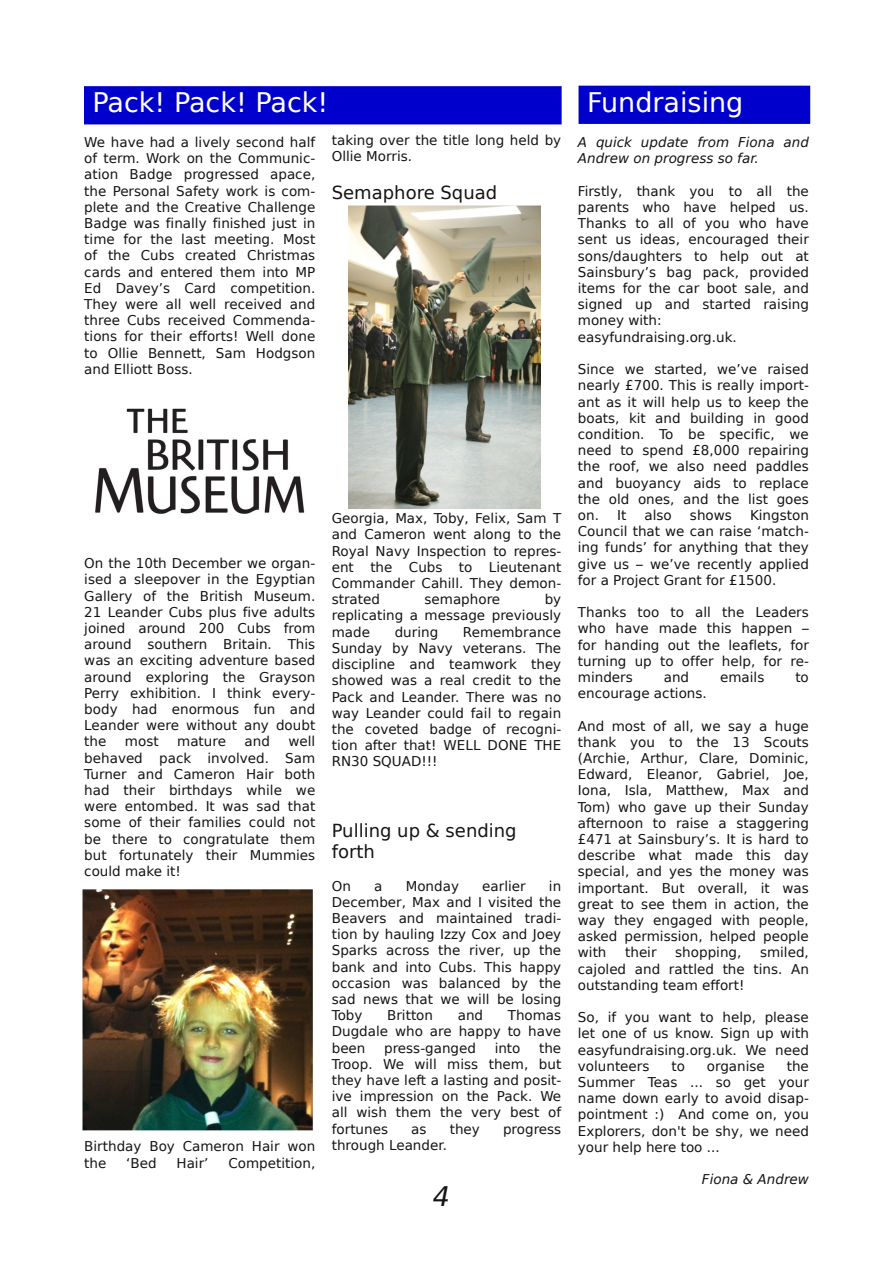
<style>
.page{position:relative;width:893px;height:1263px;background:#fff}
.page>*{position:absolute;margin:0;border:0;box-sizing:border-box;transform-origin:0 0}
.t1{font:27px "Bitstream Vera Sans";color:#fff}
.t2{font:italic 27px "Bitstream Vera Sans";color:#161413}
.t3{font:18px/21.6px "Bitstream Vera Sans";color:#161413}
.t4{font:13.5px/16.2px "Bitstream Vera Sans";color:#161413;text-align:justify}
.t5{font:italic 13.5px/16.2px "Bitstream Vera Sans";color:#161413}
</style>
<div class="page">
<div style="left:84px;top:86px;width:478px;height:38px;background:#0000cd"></div>
<div style="left:579px;top:86px;width:231px;height:38px;background:#0000cd"></div>
<img style="left:82px;top:889px;width:231px;height:241px">
<img style="left:95px;top:408px;width:210px;height:106px">
<img style="left:348px;top:205px;width:193px;height:304px">
<h1 class="t1" style="left:93px;top:87px;width:237px">Pack! Pack! Pack!</h1>
<h1 class="t1" style="left:587px;top:87px;width:158px">Fundraising</h1>
<p class="t4" style="left:84px;top:134px;width:232px">We have had a lively second half of term. Work on the Communic&shy;ation Badge progressed apace, the Personal Safety work is com&shy;plete and the Creative Challenge Badge was finally finished just in time for the last meeting. Most of the Cubs created Christmas cards and entered them into MP Ed Davey’s Card competition.<br>They were all well received and three Cubs received Commenda&shy;tions for their efforts! Well done to Ollie Bennett, Sam Hodgson and Elliott Boss.</p>
<p class="t4" style="left:332px;top:132px;width:231px">taking over the title long held by<br>Ollie Morris.</p>
<h2 class="t3" style="left:332px;top:182px;width:167px">Semaphore Squad</h2>
<p class="t5" style="left:578px;top:134px;width:232px">A quick update from Fiona and<br>Andrew on progress so far.</p>
<p class="t4" style="left:578px;top:183px;width:232px;text-align:left">Firstly, thank you to all the parents who have helped us.<br>Thanks to all of you who have sent us ideas, encouraged their sons/daughters to help out at<br>Sainsbury’s bag pack, provided items for the car boot sale, and signed up and started raising money with: easyfundraising.org.uk.</p>
<p class="t4" style="left:578px;top:361px;width:232px">Since we started, we’ve raised nearly £700. This is really import&shy;ant as it will help us to keep the boats, kit and building in good condition. To be specific, we need to spend £8,000 repairing the roof, we also need paddles and buoyancy aids to replace the old ones, and the list goes on. It</p>
<p class="t4" style="left:578px;top:507px;width:232px;text-indent:172px">Kingston Council that we can raise ‘match&shy;ing funds’ for anything that they give us – we’ve recently applied for a Project Grant for £1500.</p>
<p class="t4" style="left:578px;top:604px;width:232px">Thanks too to all the Leaders who have made this happen – for handing out the leaflets, for turning up to offer help, for re&shy;minders</p>
<p class="t4" style="left:644px;top:507px;width:29px">also</p>
<p class="t4" style="left:690px;top:507px;width:43px">shows</p>
<p class="t4" style="left:332px;top:510px;width:231px">Georgia, Max, Toby, Felix, Sam T and Cameron went along to the Royal Navy Inspection to repres&shy;ent the Cubs to Lieutenant Commander Cahill. They demon&shy;strated</p>
<p class="t4" style="left:84px;top:555px;width:232px">On the 10th December we organ&shy;ised a sleepover in the Egyptian Gallery of the British Museum.<br>21 Leander Cubs plus five adults joined around 200 Cubs from around southern Britain. This was an exciting adventure based around exploring the Grayson Perry exhibition. I think every&shy;body had enormous fun and Leander were without any doubt the</p>
<p class="t4" style="left:332px;top:591px;width:231px;text-indent:213px">by replicating a message previously made</p>
<p class="t4" style="left:425px;top:591px;width:77px">semaphore</p>
<p class="t4" style="left:332px;top:624px;width:231px;text-indent:131px">Remembrance Sunday by Navy veterans. The discipline and teamwork they showed was a real credit to the Pack and Leander. There was no way Leander could fail to regain the coveted badge of recogni&shy;tion after that! WELL DONE THE RN30 SQUAD!!!</p>
<p class="t4" style="left:395px;top:624px;width:45px">during</p>
<p class="t4" style="left:664px;top:669px;width:27px">and</p>
<p class="t4" style="left:720px;top:669px;width:46px">emails</p>
<p class="t4" style="left:795px;top:669px;width:15px">to</p>
<p class="t4" style="left:578px;top:685px;width:130px">encourage actions.</p>
<p class="t4" style="left:578px;top:718px;width:232px">And most of all, we say a huge thank you to the 13 Scouts (Archie, Arthur, Clare, Dominic, Edward, Eleanor, Gabriel, Joe, Iona, Isla, Matthew, Max and Tom) who gave up their Sunday afternoon to raise a staggering £471 at Sainsbury’s. It is hard to describe what made this day special, and yes the money was important. But overall, it was great to see them in action, the way they engaged with people, asked permission, helped people with</p>
<p class="t4" style="left:84px;top:734px;width:232px;text-indent:204px">well behaved pack involved. Sam Turner and Cameron Hair both had their birthdays while we were entombed. It was sad that some of their families could not be there to congratulate them but fortunately their Mummies could make it!</p>
<p class="t4" style="left:125px;top:734px;width:35px">most</p>
<p class="t4" style="left:177px;top:734px;width:50px">mature</p>
<p class="t4" style="left:245px;top:734px;width:27px">and</p>
<h2 class="t3" style="left:332px;top:819px;width:186px">Pulling up &amp; sending forth</h2>
<p class="t4" style="left:332px;top:878px;width:21px">On</p>
<p class="t4" style="left:374px;top:878px;width:10px">a</p>
<p class="t4" style="left:406px;top:878px;width:55px">Monday</p>
<p class="t4" style="left:482px;top:878px;width:45px">earlier</p>
<p class="t4" style="left:332px;top:878px;width:231px;text-indent:217px">in December, Max and I visited the Beavers and maintained tradi&shy;tion by hauling Izzy Cox and Joey Sparks across the river, up the bank and into Cubs. This happy occasion was balanced by the sad news that we will be losing Toby</p>
<p class="t4" style="left:578px;top:944px;width:232px;text-indent:182px">smiled, cajoled and rattled the tins. An outstanding team effort!</p>
<p class="t4" style="left:578px;top:1009px;width:232px">So, if you want to help, please let one of us know. Sign up with easyfundraising.org.uk. We need volunteers</p>
<p class="t4" style="left:625px;top:944px;width:33px">their</p>
<p class="t4" style="left:675px;top:944px;width:68px">shopping,</p>
<p class="t4" style="left:332px;top:1007px;width:231px;text-indent:176px">Thomas Dugdale who are happy to have been</p>
<p class="t4" style="left:387px;top:1007px;width:47px">Britton</p>
<p class="t4" style="left:458px;top:1007px;width:27px">and</p>
<p class="t4" style="left:332px;top:1040px;width:231px;text-indent:207px">the Troop. We will miss them, but they have left a lasting and posit&shy;ive impression on the Pack. We all wish them the very best of fortunes</p>
<p class="t4" style="left:384px;top:1040px;width:93px">press-ganged</p>
<p class="t4" style="left:495px;top:1040px;width:27px">into</p>
<p class="t4" style="left:578px;top:1058px;width:232px;text-indent:209px">the Summer Teas ... so get your name down early to avoid disap&shy;pointment :) And come on, you Explorers, don't be shy, we need your help here too ...</p>
<p class="t5" style="left:702px;top:1171px;width:108px">Fiona &amp; Andrew</p>
<p class="t4" style="left:671px;top:1058px;width:15px">to</p>
<p class="t4" style="left:707px;top:1058px;width:60px">organise</p>
<p class="t4" style="left:411px;top:1121px;width:17px">as</p>
<p class="t4" style="left:450px;top:1121px;width:32px">they</p>
<p class="t4" style="left:503px;top:1121px;width:60px">progress</p>
<p class="t4" style="left:332px;top:1137px;width:117px">through Leander.</p>
<p class="t4" style="left:84px;top:1139px;width:232px">Birthday Boy Cameron Hair won the</p>
<p class="t4" style="left:126px;top:1155px;width:32px">‘Bed</p>
<p class="t4" style="left:177px;top:1155px;width:34px">Hair’</p>
<p class="t4" style="left:228px;top:1155px;width:88px">Competition,</p>
<h1 class="t2" style="left:433px;top:1181px;width:19px">4</h1>
</div>
